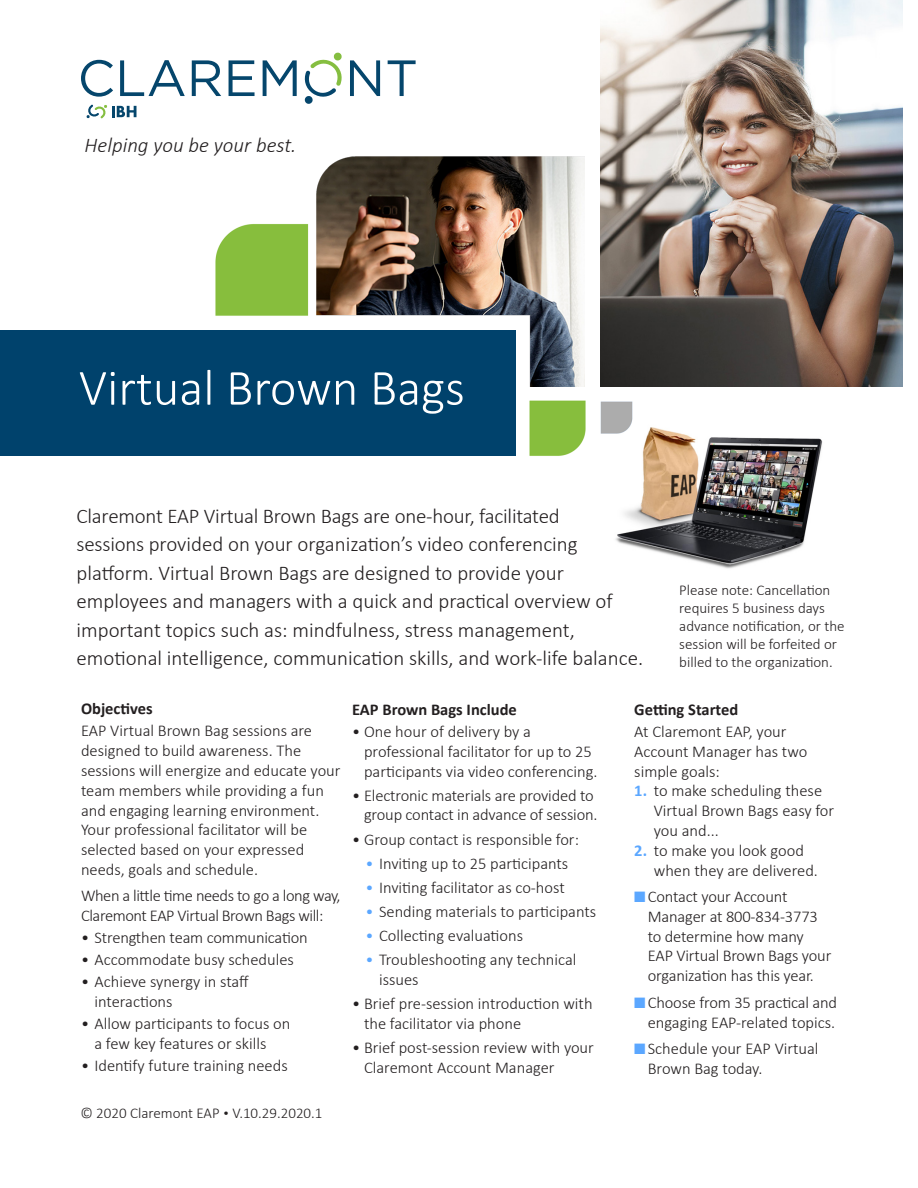
<style>
.page{position:relative;width:918px;height:1188px;background:#fff}
.page>*{position:absolute;margin:0;border:0;box-sizing:border-box;transform-origin:0 0}
.t1{font:300 51px "Calibri";color:#fff}
.t2{font:300 21px/28.5px "Calibri";color:#231f20}
.t3{font:italic 300 21px "Calibri";color:#231f20}
.bulleted{font:300 16.5px/19.8px "Calibri";color:#231f20}
.bulleted-2{font:300 16.5px/19.8px "Calibri";letter-spacing:-.025em;color:#231f20}
.t4{font:700 16.5px "Calibri";color:#231f20}
.t5{font:300 15px/18px "Calibri";color:#231f20}
.s1{color:#5ba7ff}
.s2{font-size:12.15px}
.s3{font-weight:700;color:#5ba7ff}
</style>
<div class="page">
<img style="left:615px;top:427px;width:208px;height:142px">
<div style="left:0;top:330px;width:515px;height:126px;background:#00426c"></div>
<img style="left:600px;top:401px;width:44px;height:36px">
<img style="left:600px;top:0;width:303px;height:387px">
<img style="left:215px;top:156px;width:369px;height:231px">
<img style="left:529px;top:400px;width:57px;height:56px">
<svg style="left:81px;top:60px;width:32px;height:37px"></svg>
<svg style="left:120px;top:60px;width:65px;height:36px"></svg>
<svg style="left:192px;top:60px;width:29px;height:36px"></svg>
<svg style="left:229px;top:60px;width:26px;height:36px"></svg>
<svg style="left:263px;top:60px;width:34px;height:36px"></svg>
<svg style="left:350px;top:60px;width:30px;height:36px"></svg>
<svg style="left:388px;top:60px;width:28px;height:36px"></svg>
<svg style="left:86px;top:105px;width:51px;height:13px"></svg>
<svg style="left:304px;top:52px;width:38px;height:52px"></svg>
<p class="t3" style="left:85px;top:132px;width:213px">Helping you be your best.</p>
<p class="t1" style="left:79px;top:356px;width:388px">Virtual Brown Bags</p>
<p class="t2" style="left:76px;top:501px;width:568px">Claremont EAP Virtual Brown Bags are one-hour, facilitated<br>sessions provided on your organization’s video conferencing platform. Virtual Brown Bags are designed to provide your employees and managers with a quick and practical overview of important topics such as: mindfulness, stress management, emotional intelligence, communication skills, and work-life balance.</p>
<p class="t5" style="left:679px;top:581px;width:167px">Please note: Cancellation requires 5 business days advance notification, or the session will be forfeited or billed to the organization.</p>
<p class="t4" style="left:81px;top:699px;width:73px">Objectives</p>
<p class="bulleted" style="left:81px;top:721px;width:261px">EAP Virtual Brown Bag sessions are designed to build awareness. The sessions will energize and educate your team members while providing a fun and engaging learning environment.<br>Your professional facilitator will be selected based on your expressed needs, goals and schedule.</p>
<p class="bulleted-2" style="left:81px;top:886px;width:261px">When a little time needs to go a long way,<br>Claremont EAP Virtual Brown Bags will:</p>
<p class="bulleted" style="left:81px;top:928px;width:228px">• Strengthen team communication</p>
<p class="bulleted" style="left:81px;top:950px;width:214px">• Accommodate busy schedules</p>
<p class="bulleted" style="left:94px;top:972px;width:156px;text-indent:-13px">• Achieve synergy in staff interactions</p>
<p class="bulleted" style="left:94px;top:1013px;width:197px;text-indent:-13px">• Allow participants to focus on a few key features or skills</p>
<p class="bulleted" style="left:81px;top:1055px;width:208px">• Identify future training needs</p>
<p class="t4" style="left:352px;top:699px;width:166px">EAP Brown Bags Include</p>
<p class="bulleted" style="left:364px;top:721px;width:235px;text-indent:-12px">• One hour of delivery by a professional facilitator for up to 25 participants via video conferencing.</p>
<p class="bulleted" style="left:352px;top:785px;width:247px;text-align:right">• Electronic materials are provided to group contact in advance of session.</p>
<p class="bulleted" style="left:352px;top:829px;width:228px">• Group contact is responsible for:</p>
<p class="bulleted" style="left:366px;top:853px;width:204px"><span class="s1">•</span> Inviting up to 25 participants</p>
<p class="bulleted" style="left:366px;top:877px;width:201px"><span class="s1">•</span> Inviting facilitator as co-host</p>
<p class="bulleted" style="left:366px;top:901px;width:232px"><span class="s1">•</span> Sending materials to participants</p>
<p class="bulleted" style="left:366px;top:925px;width:159px"><span class="s1">•</span> Collecting evaluations</p>
<p class="bulleted" style="left:379px;top:950px;width:199px;text-indent:-13px"><span class="s1">•</span> Troubleshooting any technical issues</p>
<p class="bulleted" style="left:364px;top:994px;width:230px;text-indent:-12px">• Brief pre-session introduction with the facilitator via phone</p>
<p class="bulleted" style="left:364px;top:1037px;width:231px;text-indent:-12px">• Brief post-session review with your<br>Claremont Account Manager</p>
<p class="t5" style="left:80px;top:1104px;width:244px">© 2020 Claremont EAP <span class="s2">•</span> V.10.29.2020.1</p>
<p class="t4" style="left:634px;top:699px;width:105px">Getting Started</p>
<p class="bulleted" style="left:634px;top:721px;width:174px">At Claremont EAP, your<br>Account Manager has two simple goals:</p>
<p class="bulleted" style="left:654px;top:781px;width:182px;text-indent:-20px"><span class="s3">1.</span> to make scheduling these<br>Virtual Brown Bags easy for you and...</p>
<p class="bulleted" style="left:654px;top:840px;width:166px;text-indent:-20px"><span class="s3">2.</span> to make you look good when they are delivered.</p>
<p class="bulleted" style="left:648px;top:887px;width:185px;text-indent:-14px"><span class="s1">■</span>Contact your Account<br>Manager at 800-834-3773 to determine how many<br>EAP Virtual Brown Bags your organization has this year.</p>
<p class="bulleted" style="left:634px;top:992px;width:204px;text-align:right"><span class="s1">■</span>Choose from 35 practical and engaging EAP-related topics.</p>
<p class="bulleted" style="left:648px;top:1039px;width:172px;text-indent:-14px"><span class="s1">■</span>Schedule your EAP Virtual<br>Brown Bag today.</p>
</div>
